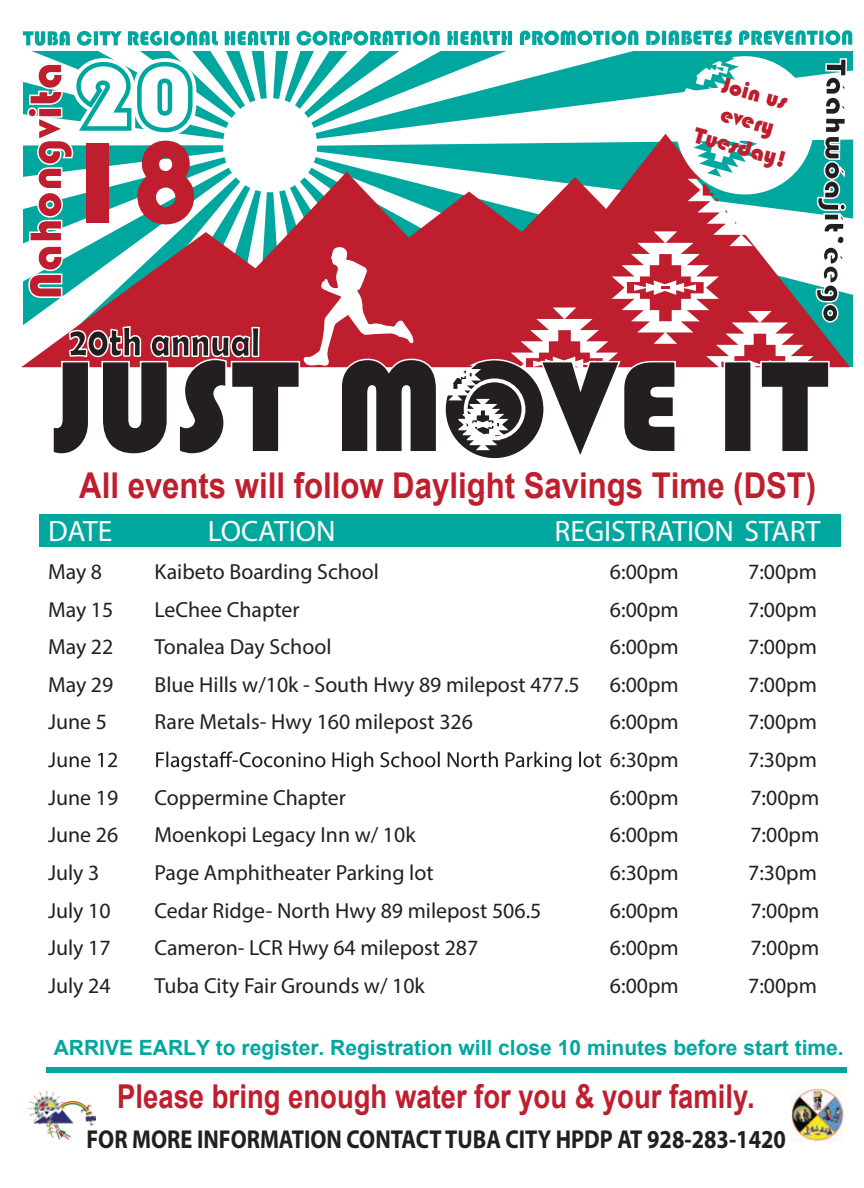
<style>
.page{position:relative;width:864px;height:1188px;background:#fff}
.page>*{position:absolute;margin:0;border:0;box-sizing:border-box;transform-origin:0 0}
.t1{font:700 35.55px "Arial";color:#be1e2d;scale:.88 1}
.t2{font:700 32.85px "Arial";color:#be1e2d;scale:.83 1}
.t3{font:29.55px "Myriad Pro";color:#fff}
.t4{font:700 25.95px "Myriad Pro";color:#231f20;scale:.86 1}
.t5{font:23.25px/27.9px "Bauhaus 93";color:#be1e2d;text-align:center}
.t6{font:21.9px "Myriad Pro";color:#231f20}
.t7{font:700 21px "Arial";color:#00a79e}
</style>
<div class="page">
<img style="left:790px;top:1089px;width:54px;height:52px">
<img style="left:28px;top:1090px;width:67px;height:50px">
<div style="left:46px;top:1068px;width:801px;height:5px;background:#00a79e"></div>
<div style="left:39px;top:514px;width:802px;height:33px;background:#00a79e"></div>
<svg style="left:48px;top:751px;width:553px;height:21px"></svg>
<svg style="left:23px;top:30px;width:830px;height:429px"></svg>
<p class="t5" style="left:712px;top:68px;width:97px;rotate:15deg">Join us every<br>Tuesday!</p>
<h1 class="t1" style="left:79px;top:461px;width:839px">All events will follow Daylight Savings Time (DST)</h1>
<h3 class="t3" style="left:48px;top:513px;width:66px">DATE</h3>
<h3 class="t3" style="left:208px;top:513px;width:129px">LOCATION</h3>
<h3 class="t3" style="left:555px;top:513px;width:267px">REGISTRATION START</h3>
<p class="t6" style="left:48px;top:558px;width:56px">May 8</p>
<p class="t6" style="left:155px;top:558px;width:226px">Kaibeto Boarding School</p>
<p class="t6" style="left:610px;top:558px;width:70px">6:00pm</p>
<p class="t6" style="left:748px;top:558px;width:70px">7:00pm</p>
<p class="t6" style="left:48px;top:596px;width:67px">May 15</p>
<p class="t6" style="left:155px;top:596px;width:147px">LeChee Chapter</p>
<p class="t6" style="left:610px;top:596px;width:70px">6:00pm</p>
<p class="t6" style="left:748px;top:596px;width:70px">7:00pm</p>
<p class="t6" style="left:48px;top:633px;width:67px">May 22</p>
<p class="t6" style="left:155px;top:633px;width:178px">Tonalea Day School</p>
<p class="t6" style="left:610px;top:633px;width:70px">6:00pm</p>
<p class="t6" style="left:748px;top:633px;width:70px">7:00pm</p>
<p class="t6" style="left:48px;top:671px;width:67px">May 29</p>
<p class="t6" style="left:155px;top:671px;width:427px">Blue Hills w/10k - South Hwy 89 milepost 477.5</p>
<p class="t6" style="left:610px;top:671px;width:70px">6:00pm</p>
<p class="t6" style="left:748px;top:671px;width:70px">7:00pm</p>
<p class="t6" style="left:48px;top:709px;width:61px">June 5</p>
<p class="t6" style="left:155px;top:709px;width:320px">Rare Metals- Hwy 160 milepost 326</p>
<p class="t6" style="left:610px;top:709px;width:70px">6:00pm</p>
<p class="t6" style="left:748px;top:709px;width:70px">7:00pm</p>
<p class="t6" style="left:610px;top:746px;width:70px">6:30pm</p>
<p class="t6" style="left:748px;top:746px;width:70px">7:30pm</p>
<p class="t6" style="left:48px;top:784px;width:72px">June 19</p>
<p class="t6" style="left:155px;top:784px;width:193px">Coppermine Chapter</p>
<p class="t6" style="left:610px;top:784px;width:70px">6:00pm</p>
<p class="t6" style="left:750px;top:784px;width:70px">7:00pm</p>
<p class="t6" style="left:48px;top:822px;width:72px">June 26</p>
<p class="t6" style="left:155px;top:822px;width:263px">Moenkopi Legacy Inn w/ 10k</p>
<p class="t6" style="left:610px;top:822px;width:70px">6:00pm</p>
<p class="t6" style="left:750px;top:822px;width:70px">7:00pm</p>
<p class="t6" style="left:48px;top:859px;width:53px">July 3</p>
<p class="t6" style="left:155px;top:859px;width:281px">Page Amphitheater Parking lot</p>
<p class="t6" style="left:610px;top:859px;width:70px">6:30pm</p>
<p class="t6" style="left:748px;top:859px;width:70px">7:30pm</p>
<p class="t6" style="left:48px;top:897px;width:64px">July 10</p>
<p class="t6" style="left:155px;top:897px;width:388px">Cedar Ridge- North Hwy 89 milepost 506.5</p>
<p class="t6" style="left:610px;top:897px;width:70px">6:00pm</p>
<p class="t6" style="left:750px;top:897px;width:70px">7:00pm</p>
<p class="t6" style="left:48px;top:934px;width:64px">July 17</p>
<p class="t6" style="left:155px;top:934px;width:325px">Cameron- LCR Hwy 64 milepost 287</p>
<p class="t6" style="left:610px;top:934px;width:70px">6:00pm</p>
<p class="t6" style="left:750px;top:934px;width:70px">7:00pm</p>
<p class="t6" style="left:48px;top:972px;width:64px">July 24</p>
<p class="t6" style="left:155px;top:972px;width:272px">Tuba City Fair Grounds w/ 10k</p>
<p class="t6" style="left:610px;top:972px;width:70px">6:00pm</p>
<p class="t6" style="left:748px;top:972px;width:70px">7:00pm</p>
<p class="t7" style="left:54px;top:1034px;width:792px">ARRIVE EARLY to register. Registration will close 10 minutes before start time.</p>
<h2 class="t2" style="left:117px;top:1074px;width:770px">Please bring enough water for you &amp; your family.</h2>
<p class="t4" style="left:86px;top:1122px;width:815px">FOR MORE INFORMATION CONTACT TUBA CITY HPDP AT 928-283-1420</p>
</div>
